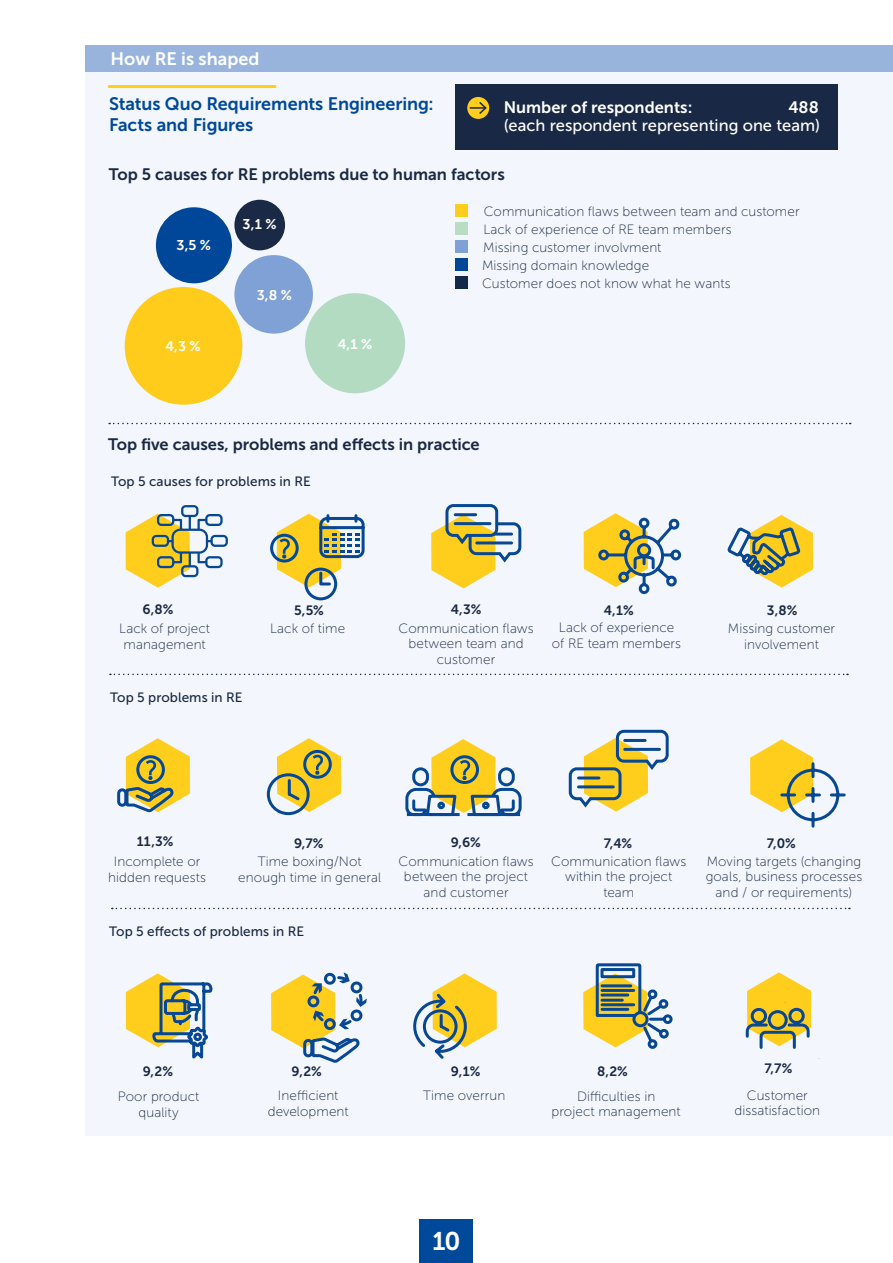
<style>
.page{position:relative;width:893px;height:1263px;background:#fff}
.page>*{position:absolute;margin:0;border:0;box-sizing:border-box;transform-origin:0 0}
.t1{font:25.5px "Museo Sans 700";color:#fff}
.t2{font:18px/21px "Museo Sans 700";letter-spacing:-.005em;color:#00489a}
.t3{font:18px "Museo Sans 700";color:#fff}
.t4{font:16.5px "Museo Sans 700";color:#192844}
.t5{font:16.5px "Museo Sans 500";color:#fff}
.t6{font:16.5px "Museo Sans 700";color:#fff}
.t7{font:14.1px "Museo Sans 700";color:#fff}
.t8{font:13.5px/15.6px "Museo Sans 100";letter-spacing:.005em;color:#192844;text-align:center}
.t9{font:13.5px "Museo Sans 500";letter-spacing:.005em;color:#192844}
.t10{font:13.5px "Museo Sans 700";color:#192844}
</style>
<div class="page">
<div style="left:419px;top:1219px;width:54px;height:44px;background:#00489a"></div>
<div style="left:85px;top:72px;width:808px;height:1063px;background:#f3f6fc"></div>
<div style="left:85px;top:45px;width:808px;height:27px;background:#98b4dd"></div>
<hr style="left:109px;top:85px;width:166px;height:3px;background:#ffcd1c">
<div style="left:455px;top:204px;width:12px;height:12px;background:#ffcd1c"></div>
<div style="left:455px;top:222px;width:12px;height:12px;background:#b9dcc3"></div>
<div style="left:455px;top:276px;width:12px;height:12px;background:#13294b"></div>
<div style="left:455px;top:258px;width:12px;height:12px;background:#004696"></div>
<div style="left:455px;top:240px;width:12px;height:12px;background:#80a1d6"></div>
<div style="left:125px;top:287px;width:117px;height:118px;background:#ffcc1c;border-radius:50%"></div>
<div style="left:305px;top:293px;width:100px;height:100px;background:#b3dbc2;border-radius:50%"></div>
<div style="left:234px;top:255px;width:79px;height:79px;background:#80a1d6;border-radius:50%"></div>
<div style="left:156px;top:207px;width:76px;height:76px;background:#004799;border-radius:50%"></div>
<div style="left:234px;top:200px;width:51px;height:50px;background:#1a2945;border-radius:50%"></div>
<div style="left:455px;top:85px;width:382px;height:65px;background:#192844"></div>
<svg style="left:467px;top:97px;width:22px;height:22px"></svg>
<svg style="left:470px;top:100px;width:18px;height:16px"></svg>
<svg style="left:126px;top:505px;width:102px;height:83px"></svg>
<svg style="left:584px;top:513px;width:98px;height:82px"></svg>
<svg style="left:727px;top:515px;width:86px;height:73px"></svg>
<svg style="left:126px;top:973px;width:87px;height:86px"></svg>
<svg style="left:583px;top:963px;width:90px;height:86px"></svg>
<svg style="left:745px;top:972px;width:66px;height:77px"></svg>
<svg style="left:431px;top:504px;width:91px;height:84px"></svg>
<hr style="left:495px;top:533px;width:17px;height:3px;background:#074793">
<hr style="left:477px;top:541px;width:35px;height:3px;background:#074793">
<svg style="left:568px;top:729px;width:101px;height:83px"></svg>
<hr style="left:625px;top:739px;width:20px;height:3px;background:#074793">
<hr style="left:625px;top:748px;width:34px;height:3px;background:#074793">
<svg style="left:413px;top:973px;width:84px;height:86px"></svg>
<svg style="left:109px;top:423px;width:742px;height:1px"></svg>
<svg style="left:112px;top:908px;width:738px;height:1px"></svg>
<svg style="left:110px;top:674px;width:738px;height:1px"></svg>
<svg style="left:271px;top:972px;width:96px;height:91px"></svg>
<svg style="left:117px;top:738px;width:73px;height:75px"></svg>
<div style="left:270px;top:534px;width:29px;height:28px;border:3px solid #004a99;border-radius:50%"></div>
<svg style="left:277px;top:513px;width:88px;height:88px"></svg>
<svg style="left:405px;top:739px;width:117px;height:78px"></svg>
<svg style="left:750px;top:739px;width:96px;height:89px"></svg>
<svg style="left:277px;top:738px;width:64px;height:74px"></svg>
<div style="left:267px;top:773px;width:43px;height:42px;border:3px solid #074793;border-radius:50%"></div>
<h2 class="t3" style="left:111px;top:48px;width:150px">How RE is shaped</h2>
<h2 class="t2" style="left:109px;top:93px;width:326px">Status Quo Requirements Engineering:<br>Facts and Figures</h2>
<p class="t4" style="left:109px;top:165px;width:398px">Top 5 causes for RE problems due to human factors</p>
<p class="t6" style="left:788px;top:98px;width:32px">488</p>
<p class="t6" style="left:504px;top:98px;width:190px">Number of respondents:</p>
<p class="t5" style="left:504px;top:116px;width:318px">(each respondent representing one team)</p>
<p class="t7" style="left:177px;top:238px;width:36px">3,5 %</p>
<p class="t7" style="left:243px;top:217px;width:35px">3,1 %</p>
<p class="t7" style="left:257px;top:287px;width:37px">3,8 %</p>
<p class="t7" style="left:165px;top:338px;width:37px">4,3 %</p>
<p class="t7" style="left:338px;top:337px;width:36px">4,1 %</p>
<p class="t8" style="left:484px;top:204px;width:317px">Communication flaws between team and customer</p>
<p class="t8" style="left:483px;top:222px;width:250px">Lack of experience of RE team members</p>
<p class="t8" style="left:483px;top:240px;width:180px">Missing customer involvment</p>
<p class="t8" style="left:482px;top:258px;width:169px">Missing domain knowledge</p>
<p class="t8" style="left:482px;top:276px;width:250px">Customer does not know what he wants</p>
<p class="t4" style="left:108px;top:435px;width:373px">Top five causes, problems and effects in practice</p>
<p class="t9" style="left:111px;top:474px;width:201px">Top 5 causes for problems in RE</p>
<p class="t10" style="left:143px;top:602px;width:32px">6,8%</p>
<p class="t8" style="left:119px;top:621px;width:92px">Lack of project management</p>
<p class="t9" style="left:110px;top:690px;width:134px">Top 5 problems in RE</p>
<p class="t10" style="left:294px;top:602px;width:31px">5,5%</p>
<p class="t8" style="left:270px;top:620px;width:77px">Lack of time</p>
<p class="t10" style="left:451px;top:602px;width:32px">4,3%</p>
<p class="t8" style="left:399px;top:620px;width:137px">Communication flaws between team and customer</p>
<p class="t10" style="left:604px;top:602px;width:31px">4,1%</p>
<p class="t8" style="left:552px;top:620px;width:131px">Lack of experience of RE team members</p>
<p class="t10" style="left:767px;top:602px;width:32px">3,8%</p>
<p class="t8" style="left:728px;top:621px;width:109px">Missing customer involvement</p>
<p class="t10" style="left:137px;top:834px;width:38px">11,3%</p>
<p class="t10" style="left:294px;top:835px;width:31px">9,7%</p>
<p class="t10" style="left:451px;top:835px;width:31px">9,6%</p>
<p class="t10" style="left:604px;top:835px;width:30px">7,4%</p>
<p class="t10" style="left:767px;top:835px;width:30px">7,0%</p>
<p class="t8" style="left:108px;top:854px;width:99px">Incomplete or hidden requests</p>
<p class="t8" style="left:238px;top:854px;width:144px">Time boxing/Not enough time in general</p>
<p class="t8" style="left:399px;top:853px;width:137px">Communication flaws between the project and customer</p>
<p class="t8" style="left:551px;top:853px;width:137px">Communication flaws within the project team</p>
<p class="t8" style="left:706px;top:853px;width:158px">Moving targets (changing goals, business processes and / or requirements)</p>
<p class="t9" style="left:109px;top:924px;width:196px">Top 5 effects of problems in RE</p>
<p class="t10" style="left:143px;top:1063px;width:32px">9,2%</p>
<p class="t10" style="left:292px;top:1063px;width:32px">9,2%</p>
<p class="t10" style="left:451px;top:1063px;width:31px">9,1%</p>
<p class="t10" style="left:597px;top:1063px;width:32px">8,2%</p>
<p class="t10" style="left:764px;top:1061px;width:30px">7,7%</p>
<p class="t8" style="left:118px;top:1089px;width:83px">Poor product quality</p>
<p class="t8" style="left:268px;top:1088px;width:83px">Inefficient development</p>
<p class="t8" style="left:423px;top:1087px;width:84px">Time overrun</p>
<p class="t8" style="left:552px;top:1088px;width:131px">Difficulties in<br>project management</p>
<p class="t8" style="left:735px;top:1087px;width:87px">Customer dissatisfaction</p>
<h1 class="t1" style="left:432px;top:1227px;width:30px">10</h1>
</div>
